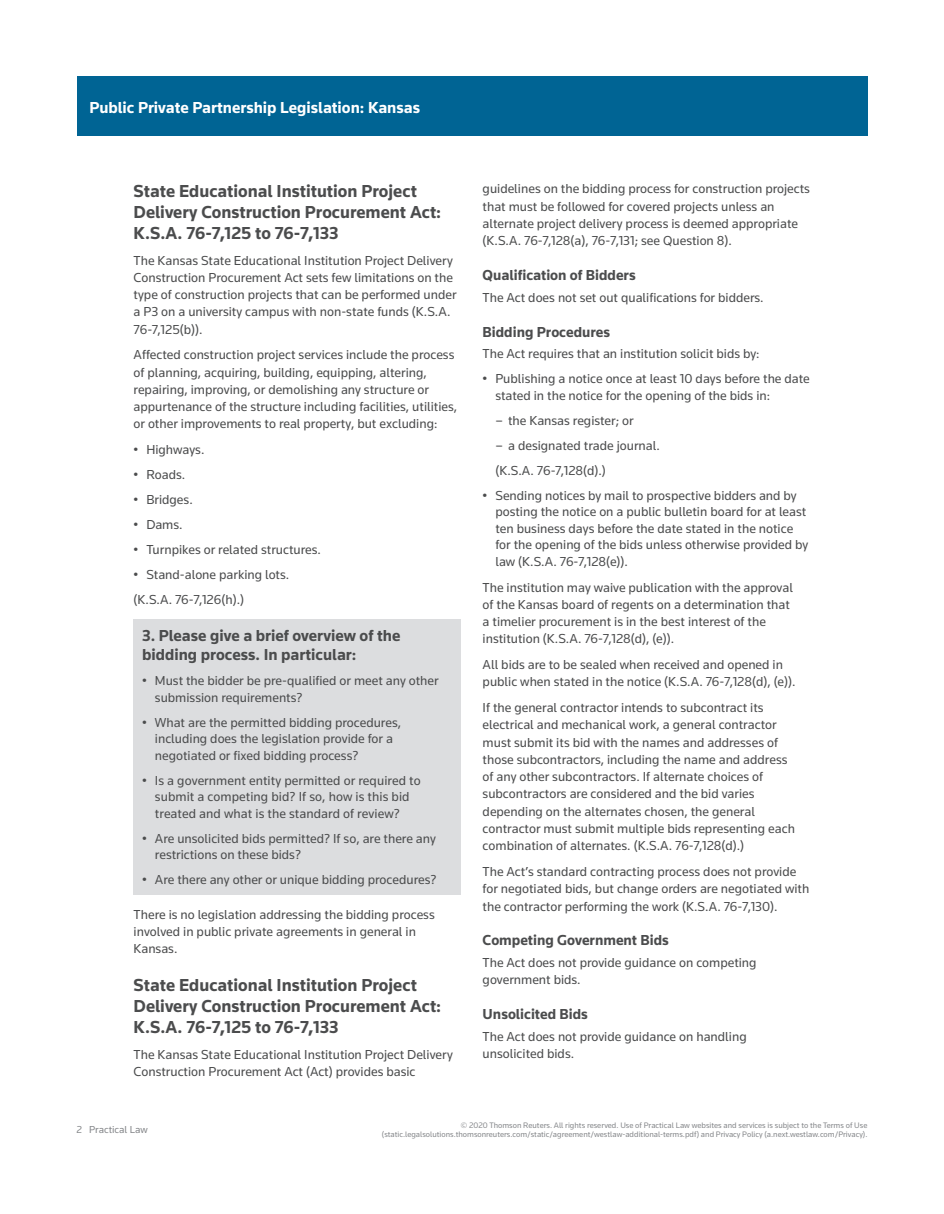
<style>
.page{position:relative;width:944px;height:1214px;background:#fff}
.page>*{position:absolute;margin:0;border:0;box-sizing:border-box;transform-origin:0 0}
.t1{font:700 18px/21px "Knowledge";color:#4b4c4d}
.t2{font:700 16.5px/19.5px "Knowledge";color:#4b4c4d}
.t3{font:700 16.5px "Knowledge";color:#fff}
.t4{font:700 15px "Knowledge";color:#4b4c4d}
.t5{font:13.5px/17.2px "Knowledge";color:#4b4c4d}
.t6{font:10.5px "Knowledge";color:#86888b}
.t7{font:8.25px/9.8px "Knowledge";color:#86888b;text-align:right}
</style>
<div class="page">
<div style="left:77px;top:77px;width:790px;height:59px;background:#006494"></div>
<div style="left:134px;top:619px;width:327px;height:275px;background:#dcdddf"></div>
<p class="t3" style="left:89px;top:97px;width:332px">Public Private Partnership Legislation: Kansas</p>
<h1 class="t1" style="left:134px;top:180px;width:309px">State Educational Institution Project<br>Delivery Construction Procurement Act:<br>K.S.A. 76-7,125 to 76-7,133</h1>
<p class="t5" style="left:134px;top:251px;width:324px">The Kansas State Educational Institution Project Delivery Construction Procurement Act sets few limitations on the type of construction projects that can be performed under a P3 on a university campus with non-state funds (K.S.A.<br>76-7,125(b)).</p>
<p class="t5" style="left:134px;top:346px;width:325px">Affected construction project services include the process of planning, acquiring, building, equipping, altering, repairing, improving, or demolishing any structure or appurtenance of the structure including facilities, utilities, or other improvements to real property, but excluding:</p>
<p class="t5" style="left:134px;top:440px;width:72px">• Highways.</p>
<p class="t5" style="left:134px;top:465px;width:53px">• Roads.</p>
<p class="t5" style="left:134px;top:490px;width:61px">• Bridges.</p>
<p class="t5" style="left:134px;top:515px;width:51px">• Dams.</p>
<p class="t5" style="left:134px;top:540px;width:189px">• Turnpikes or related structures.</p>
<p class="t5" style="left:134px;top:561px;width:157px;line-height:25.8px">• Stand-alone parking lots. (K.S.A. 76-7,126(h).)</p>
<p class="t2" style="left:142px;top:625px;width:260px">3. Please give a brief overview of the bidding process. In particular:</p>
<p class="t5" style="left:155px;top:672px;width:285px;line-height:16.5px;text-indent:-13px">• Must the bidder be pre-qualified or meet any other submission requirements?</p>
<p class="t5" style="left:155px;top:713px;width:248px;line-height:16.5px;text-indent:-13px">• What are the permitted bidding procedures, including does the legislation provide for a negotiated or fixed bidding process?</p>
<p class="t5" style="left:142px;top:771px;width:280px;line-height:16.5px;text-align:center">• Is a government entity permitted or required to submit a competing bid? If so, how is this bid treated and what is the standard of review?</p>
<p class="t5" style="left:155px;top:829px;width:282px;line-height:16.5px;text-indent:-13px">• Are unsolicited bids permitted? If so, are there any restrictions on these bids?</p>
<p class="t5" style="left:142px;top:871px;width:296px">• Are there any other or unique bidding procedures?</p>
<p class="t5" style="left:134px;top:905px;width:303px">There is no legislation addressing the bidding process involved in public private agreements in general in<br>Kansas.</p>
<h1 class="t1" style="left:134px;top:974px;width:309px">State Educational Institution Project<br>Delivery Construction Procurement Act:<br>K.S.A. 76-7,125 to 76-7,133</h1>
<p class="t5" style="left:134px;top:1045px;width:321px">The Kansas State Educational Institution Project Delivery<br>Construction Procurement Act (Act) provides basic</p>
<p class="t5" style="left:482px;top:180px;width:329px">guidelines on the bidding process for construction projects that must be followed for covered projects unless an alternate project delivery process is deemed appropriate (K.S.A. 76-7,128(a), 76-7,131; see Question 8).</p>
<p class="t4" style="left:482px;top:266px;width:154px">Qualification of Bidders</p>
<p class="t5" style="left:482px;top:288px;width:282px">The Act does not set out qualifications for bidders.</p>
<p class="t4" style="left:482px;top:322px;width:129px">Bidding Procedures</p>
<p class="t5" style="left:482px;top:345px;width:278px">The Act requires that an institution solicit bids by:</p>
<p class="t5" style="left:495px;top:370px;width:316px;line-height:16.5px;text-indent:-13px">• Publishing a notice once at least 10 days before the date stated in the notice for the opening of the bids in:</p>
<p class="t5" style="left:495px;top:411px;width:140px">– the Kansas register; or</p>
<p class="t5" style="left:495px;top:432px;width:166px;line-height:25px">– a designated trade journal. (K.S.A. 76-7,128(d).)</p>
<p class="t5" style="left:495px;top:487px;width:314px;line-height:16.5px;text-indent:-13px">• Sending notices by mail to prospective bidders and by posting the notice on a public bulletin board for at least ten business days before the date stated in the notice for the opening of the bids unless otherwise provided by law (K.S.A. 76-7,128(e)).</p>
<p class="t5" style="left:482px;top:578px;width:312px">The institution may waive publication with the approval of the Kansas board of regents on a determination that a timelier procurement is in the best interest of the institution (K.S.A. 76-7,128(d), (e)).</p>
<p class="t5" style="left:482px;top:655px;width:314px">All bids are to be sealed when received and opened in public when stated in the notice (K.S.A. 76-7,128(d), (e)).</p>
<p class="t5" style="left:482px;top:698px;width:314px">If the general contractor intends to subcontract its electrical and mechanical work, a general contractor must submit its bid with the names and addresses of those subcontractors, including the name and address of any other subcontractors. If alternate choices of subcontractors are considered and the bid varies depending on the alternates chosen, the general contractor must submit multiple bids representing each combination of alternates. (K.S.A. 76-7,128(d).)</p>
<p class="t5" style="left:482px;top:862px;width:328px">The Act’s standard contracting process does not provide for negotiated bids, but change orders are negotiated with the contractor performing the work (K.S.A. 76-7,130).</p>
<p class="t4" style="left:482px;top:931px;width:188px">Competing Government Bids</p>
<p class="t5" style="left:482px;top:953px;width:275px">The Act does not provide guidance on competing government bids.</p>
<p class="t4" style="left:482px;top:1005px;width:107px">Unsolicited Bids</p>
<p class="t5" style="left:482px;top:1027px;width:265px">The Act does not provide guidance on handling unsolicited bids.</p>
<p class="t6" style="left:77px;top:1123px;width:73px">2 Practical Law</p>
<p class="t7" style="left:382px;top:1119px;width:487px">© 2020 Thomson Reuters. All rights reserved. Use of Practical Law websites and services is subject to the Terms of Use (static.legalsolutions.thomsonreuters.com/static/agreement/westlaw-additional-terms.pdf) and Privacy Policy (a.next.westlaw.com/Privacy).</p>
</div>
